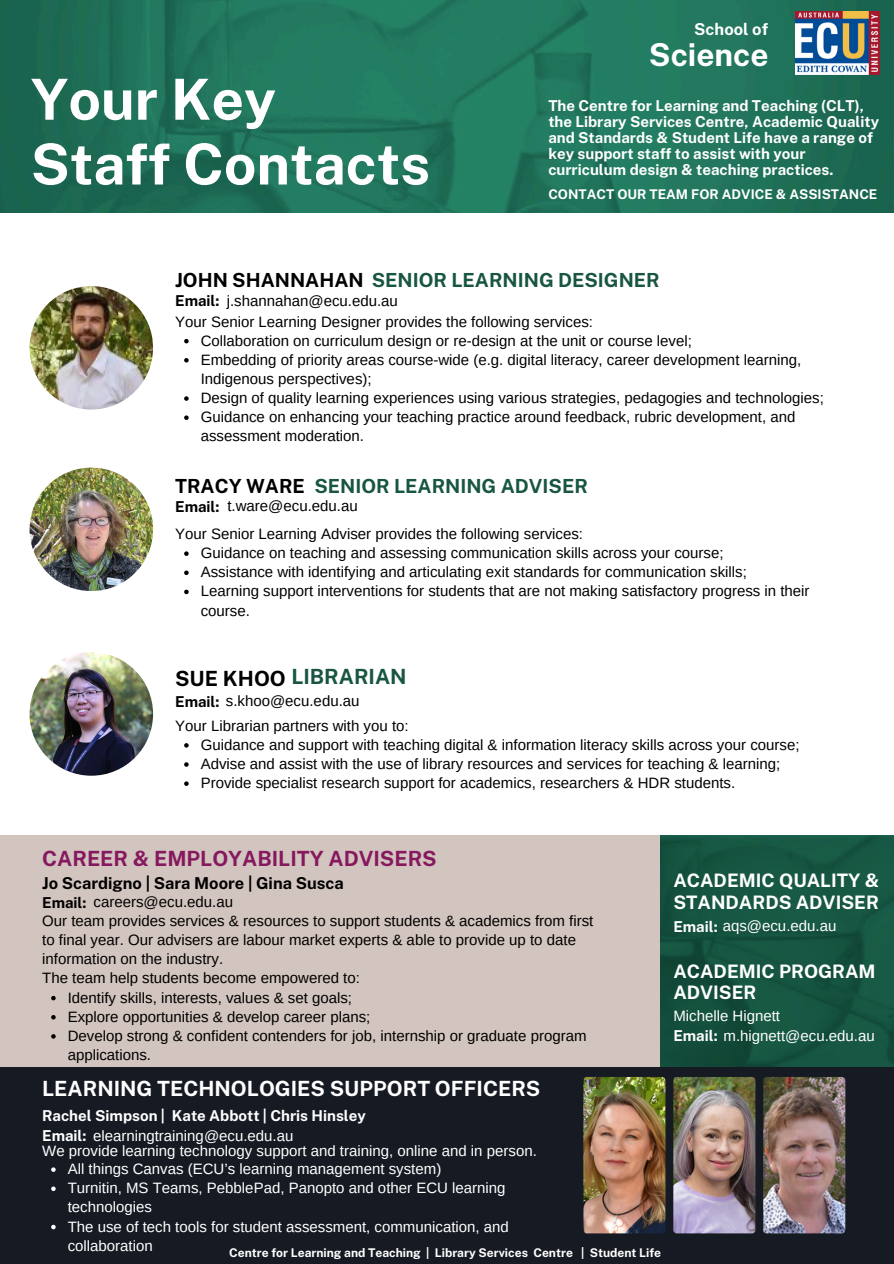
<style>
.page{position:relative;width:894px;height:1264px;background:#fff}
.page>*{position:absolute;margin:0;border:0;box-sizing:border-box;transform-origin:0 0}
.t1{font:700 56.55px "Public Sans";color:#fff}
.t2{font:700 31.5px "Public Sans";color:#fff}
.t3{font:700 21px "Public Sans";color:#fff}
.t4{font:700 21px "Public Sans";color:#86185f}
.t5{font:700 21px "Public Sans";color:#185543}
.t6{font:700 21px "Public Sans";color:#000}
.t7{font:700 19.5px "Public Sans";color:#185543}
.t8{font:700 19.5px "Public Sans";color:#000}
.t9{font:700 18.6px/21.6px "Public Sans";color:#fff}
.t10{font:700 16.35px "Public Sans";color:#000}
.t11{font:700 16.35px "Public Sans";color:#fff}
.t12{font:15px/19.2px "Arimo";color:#000}
.t13{font:15px/19.2px "Arimo";color:#fff}
.t14{font:700 15px/15.8px "Public Sans";color:#fff}
.t15{font:700 15px "Public Sans";color:#000}
.t16{font:700 13.35px "Public Sans";color:#fff}
.t17{font:700 12px "Public Sans";color:#fff}
.s1{color:#000}
.s2{font-family:"Public Sans";font-weight:700}
</style>
<div class="page">
<img style="left:0;top:0;width:893px;height:213px">
<img style="left:660px;top:835px;width:233px;height:231px">
<div style="left:0;top:835px;width:660px;height:269px;background:#d2c4be"></div>
<div style="left:0;top:1066px;width:893px;height:197px;background:#161b23"></div>
<img style="left:795px;top:12px;width:84px;height:63px">
<img style="left:30px;top:286px;width:123px;height:123px;border-radius:50%">
<img style="left:30px;top:467px;width:123px;height:124px;border-radius:50%">
<img style="left:30px;top:652px;width:123px;height:123px;border-radius:50%">
<img style="left:583px;top:1076px;width:82px;height:157px;border-radius:3px">
<img style="left:673px;top:1076px;width:82px;height:157px;border-radius:3px">
<img style="left:763px;top:1076px;width:82px;height:157px;border-radius:3px">
<svg style="left:184px;top:339px;width:5px;height:4px"></svg>
<svg style="left:184px;top:358px;width:5px;height:4px"></svg>
<svg style="left:184px;top:396px;width:5px;height:5px"></svg>
<svg style="left:184px;top:415px;width:5px;height:5px"></svg>
<svg style="left:51px;top:995px;width:5px;height:5px"></svg>
<svg style="left:51px;top:1015px;width:5px;height:4px"></svg>
<svg style="left:51px;top:1034px;width:5px;height:4px"></svg>
<svg style="left:51px;top:1167px;width:5px;height:4px"></svg>
<svg style="left:51px;top:1186px;width:5px;height:4px"></svg>
<svg style="left:51px;top:1224px;width:5px;height:5px"></svg>
<svg style="left:184px;top:551px;width:5px;height:5px"></svg>
<svg style="left:184px;top:570px;width:5px;height:5px"></svg>
<svg style="left:184px;top:589px;width:5px;height:5px"></svg>
<svg style="left:184px;top:743px;width:5px;height:4px"></svg>
<svg style="left:184px;top:762px;width:5px;height:4px"></svg>
<svg style="left:184px;top:781px;width:5px;height:5px"></svg>
<p class="t11" style="left:694px;top:19px;width:75px">School of</p>
<p class="t1" style="left:31px;top:66px;width:247px">Your Key</p>
<h3 class="t1" style="left:31px;top:131px;width:401px">Staff Contacts</h3>
<p class="t2" style="left:648px;top:36px;width:121px">Science</p>
<p class="t14" style="left:548px;top:98px;width:332px">The Centre for Learning and Teaching (CLT), the Library Services Centre, Academic Quality and Standards &amp; Student Life have a range of key support staff to assist with your curriculum design &amp; teaching practices.</p>
<p class="t16" style="left:548px;top:186px;width:330px">CONTACT OUR TEAM FOR ADVICE &amp; ASSISTANCE</p>
<h5 class="t7" style="left:175px;top:268px;width:486px"><span class="s1">JOHN SHANNAHAN</span> SENIOR LEARNING DESIGNER</h5>
<h6 class="t12" style="left:227px;top:291px;width:173px">j.shannahan@ecu.edu.au</h6>
<h6 class="t15" style="left:175px;top:292px;width:46px">Email:</h6>
<p class="t12" style="left:175px;top:312px;width:419px">Your Senior Learning Designer provides the following services:</p>
<p class="t12" style="left:200px;top:331px;width:492px">Collaboration on curriculum design or re-design at the unit or course level;</p>
<h3 class="t12" style="left:200px;top:350px;width:602px">Embedding of priority areas course-wide (e.g. digital literacy, career development learning,<br>Indigenous perspectives);</h3>
<h5 class="t12" style="left:200px;top:388px;width:624px">Design of quality learning experiences using various strategies, pedagogies and technologies;</h5>
<h5 class="t12" style="left:200px;top:407px;width:596px">Guidance on enhancing your teaching practice around feedback, rubric development, and assessment moderation.</h5>
<h6 class="t8" style="left:175px;top:475px;width:131px">TRACY WARE</h6>
<p class="t7" style="left:314px;top:475px;width:275px">SENIOR LEARNING ADVISER</p>
<p class="t15" style="left:175px;top:498px;width:46px">Email:</p>
<h6 class="t12" style="left:227px;top:496px;width:132px">t.ware@ecu.edu.au</h6>
<p class="t12" style="left:175px;top:524px;width:409px">Your Senior Learning Adviser provides the following services:</p>
<p class="t12" style="left:200px;top:543px;width:524px">Guidance on teaching and assessing communication skills across your course;</p>
<p class="t12" style="left:200px;top:562px;width:547px">Assistance with identifying and articulating exit standards for communication skills;</p>
<h5 class="t12" style="left:200px;top:581px;width:610px">Learning support interventions for students that are not making satisfactory progress in their course.</h5>
<h6 class="t6" style="left:175px;top:666px;width:112px">SUE KHOO</h6>
<p class="t5" style="left:291px;top:664px;width:117px">LIBRARIAN</p>
<p class="t12" style="left:175px;top:691px;width:186px"><span class="s2">Email:</span> s.khoo@ecu.edu.au</p>
<h5 class="t12" style="left:175px;top:716px;width:235px">Your Librarian partners with you to:</h5>
<h6 class="t12" style="left:200px;top:735px;width:600px">Guidance and support with teaching digital &amp; information literacy skills across your course;</h6>
<h6 class="t12" style="left:200px;top:754px;width:581px">Advise and assist with the use of library resources and services for teaching &amp; learning;</h6>
<p class="t12" style="left:200px;top:773px;width:536px">Provide specialist research support for academics, researchers &amp; HDR students.</p>
<h3 class="t4" style="left:42px;top:845px;width:396px">CAREER &amp; EMPLOYABILITY ADVISERS</h3>
<h3 class="t10" style="left:42px;top:873px;width:303px">Jo Scardigno | Sara Moore | Gina Susca</h3>
<h6 class="t15" style="left:42px;top:893px;width:46px">Email:</h6>
<h5 class="t12" style="left:94px;top:892px;width:141px">careers@ecu.edu.au</h5>
<p class="t12" style="left:42px;top:911px;width:552px">Our team provides services &amp; resources to support students &amp; academics from first to final year. Our advisers are labour market experts &amp; able to provide up to date information on the industry.<br>The team help students become empowered to:</p>
<h4 class="t12" style="left:68px;top:987px;width:286px">Identify skills, interests, values &amp; set goals;</h4>
<h5 class="t12" style="left:68px;top:1006px;width:304px">Explore opportunities &amp; develop career plans;</h5>
<h6 class="t12" style="left:68px;top:1026px;width:520px">Develop strong &amp; confident contenders for job, internship or graduate program applications.</h6>
<h3 class="t3" style="left:42px;top:1076px;width:499px">LEARNING TECHNOLOGIES SUPPORT OFFICERS</h3>
<h5 class="t14" style="left:42px;top:1107px;width:325px">Rachel Simpson | Kate Abbott | Chris Hinsley</h5>
<h3 class="t13" style="left:42px;top:1126px;width:253px"><span class="s2">Email:</span> elearningtraining@ecu.edu.au</h3>
<h4 class="t13" style="left:42px;top:1141px;width:496px">We provide learning technology support and training, online and in person.</h4>
<h6 class="t13" style="left:68px;top:1159px;width:375px">All things Canvas (ECU’s learning management system)</h6>
<h5 class="t13" style="left:68px;top:1178px;width:439px">Turnitin, MS Teams, PebblePad, Panopto and other ECU learning technologies</h5>
<h6 class="t13" style="left:68px;top:1216px;width:442px">The use of tech tools for student assessment, communication, and collaboration</h6>
<h5 class="t17" style="left:229px;top:1245px;width:433px">Centre for Learning and Teaching | Library Services Centre | Student Life</h5>
<p class="t9" style="left:673px;top:869px;width:207px">ACADEMIC QUALITY &amp;<br>STANDARDS ADVISER</p>
<p class="t13" style="left:673px;top:916px;width:164px"><span class="s2">Email:</span> aqs@ecu.edu.au</p>
<p class="t9" style="left:673px;top:960px;width:204px">ACADEMIC PROGRAM<br>ADVISER</p>
<p class="t13" style="left:673px;top:1006px;width:108px">Michelle Hignett</p>
<h3 class="t13" style="left:673px;top:1025px;width:203px"><span class="s2">Email:</span> m.hignett@ecu.edu.au</h3>
</div>
